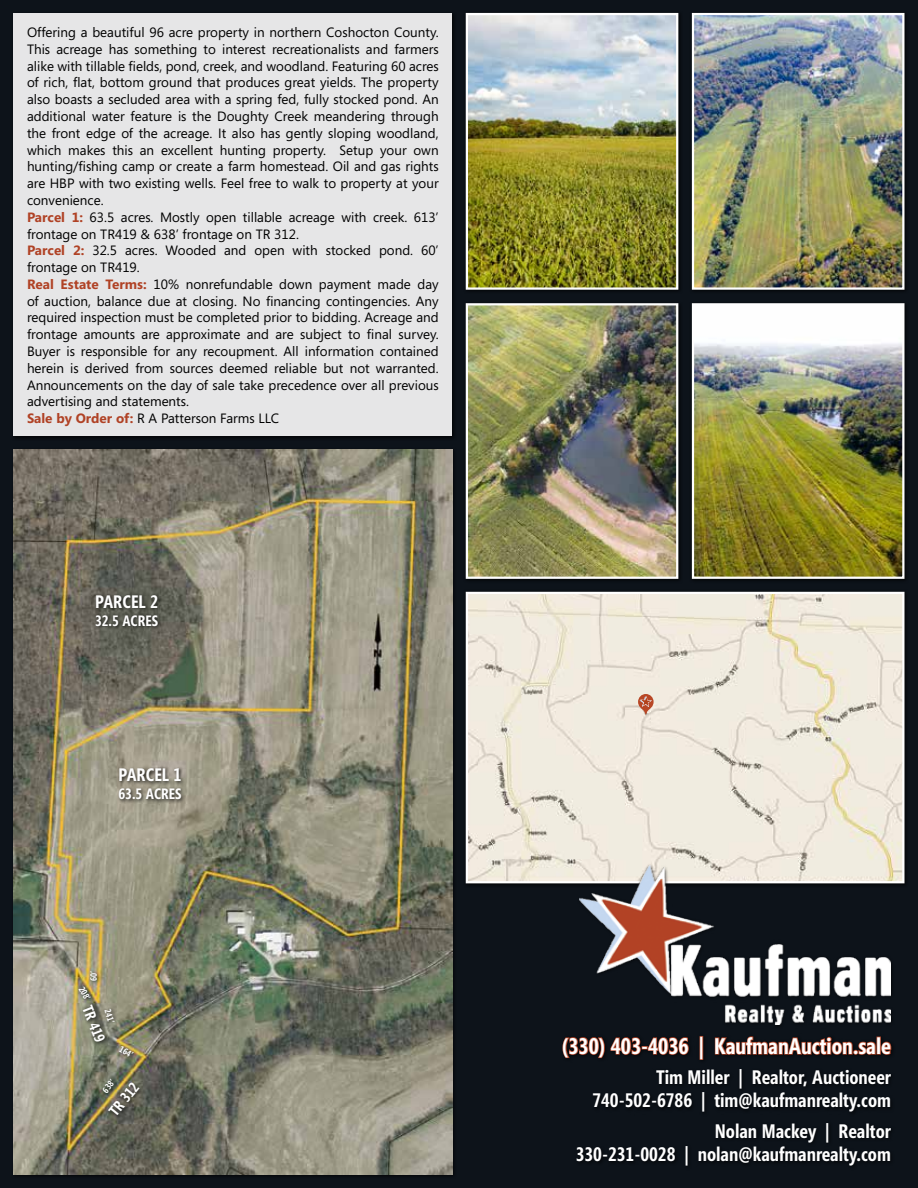
<style>
.page{position:relative;width:918px;height:1188px;background:#0d131a}
.page>*{position:absolute;margin:0;border:0;box-sizing:border-box;transform-origin:0 0}
.t1{font:700 22.5px "Segoe Condensed";color:#fff}
.t2{font:700 19.5px/23.4px "Segoe Condensed";color:#fff;text-align:right}
.t3{font:700 18px "Segoe Condensed";color:#fff}
.t4{font:700 15px "Segoe Condensed";color:#fff}
.t5{font:13.5px/16.8px "Segoe";color:#000}
.t6{font:700 9px "Segoe Condensed";color:#fff}
.s1{font-weight:700;color:#b04225}
</style>
<div class="page">
<div style="left:11px;top:11px;width:446px;height:430px;background:#000;opacity:.75"></div>
<div style="left:14px;top:14px;width:438px;height:422px;background:#e6e6e7"></div>
<div style="left:463px;top:11px;width:220px;height:283px;background:#000;opacity:.75"></div>
<img style="left:469px;top:16px;width:206px;height:271px">
<div style="left:466px;top:13px;width:212px;height:277px;border:2px solid #fff"></div>
<div style="left:690px;top:11px;width:219px;height:283px;background:#000;opacity:.75"></div>
<img style="left:695px;top:16px;width:206px;height:271px">
<div style="left:692px;top:13px;width:212px;height:277px;border:2px solid #fff"></div>
<div style="left:690px;top:301px;width:219px;height:282px;background:#000;opacity:.75"></div>
<img style="left:695px;top:306px;width:206px;height:270px">
<div style="left:692px;top:303px;width:212px;height:276px;border:2px solid #fff"></div>
<div style="left:463px;top:301px;width:220px;height:282px;background:#000;opacity:.75"></div>
<img style="left:469px;top:306px;width:206px;height:270px">
<div style="left:466px;top:303px;width:212px;height:276px;border:2px solid #fff"></div>
<svg style="left:562px;top:1037px;width:128px;height:22px"></svg>
<div style="left:700px;top:1036px;width:3px;height:24px;border:2px solid #b04225"></div>
<svg style="left:714px;top:1036px;width:178px;height:19px"></svg>
<div style="left:11px;top:448px;width:446px;height:731px;background:#000;opacity:.75"></div>
<img style="left:14px;top:450px;width:438px;height:725px">
<div style="left:463px;top:589px;width:446px;height:299px;background:#000;opacity:.75"></div>
<img style="left:469px;top:595px;width:432px;height:285px">
<div style="left:466px;top:592px;width:438px;height:291px;border:2px solid #fff"></div>
<svg style="left:638px;top:694px;width:16px;height:22px"></svg>
<div style="left:577px;top:863px;width:318px;height:166px;background:#000;opacity:.75"></div>
<img style="left:579px;top:866px;width:312px;height:159px">
<div style="left:116px;top:766px;width:70px;height:38px;background:#000;opacity:.75"></div>
<div style="left:94px;top:593px;width:68px;height:37px;background:#000;opacity:.75"></div>
<div style="left:106px;top:1081px;width:38px;height:39px;background:#000;opacity:.75"></div>
<div style="left:100px;top:1077px;width:18px;height:20px;background:#000;opacity:.75"></div>
<div style="left:117px;top:1045px;width:21px;height:16px;background:#000;opacity:.75"></div>
<div style="left:102px;top:1007px;width:17px;height:19px;background:#000;opacity:.75"></div>
<div style="left:88px;top:969px;width:13px;height:16px;background:#000;opacity:.75"></div>
<div style="left:76px;top:984px;width:19px;height:19px;background:#000;opacity:.75"></div>
<div style="left:81px;top:1002px;width:28px;height:44px;background:#000;opacity:.75"></div>
<p class="t5" style="left:27px;top:24px;width:413px">Offering a beautiful 96 acre property in northern Coshocton County.<br>This acreage has something to interest recreationalists and farmers alike with tillable fields, pond, creek, and woodland. Featuring 60 acres of rich, flat, bottom ground that produces great yields. The property also boasts a secluded area with a spring fed, fully stocked pond. An additional water feature is the Doughty Creek meandering through the front edge of the acreage. It also has gently sloping woodland, which makes this an excellent hunting property. Setup your own hunting/fishing camp or create a farm homestead. Oil and gas rights are HBP with two existing wells. Feel free to walk to property at your convenience.<br><span class="s1">Parcel 1:</span> 63.5 acres. Mostly open tillable acreage with creek. 613’ frontage on TR419 &amp; 638’ frontage on TR 312.<br><span class="s1">Parcel 2:</span> 32.5 acres. Wooded and open with stocked pond. 60’ frontage on TR419.<br><span class="s1">Real Estate Terms:</span> 10% nonrefundable down payment made day of auction, balance due at closing. No financing contingencies. Any required inspection must be completed prior to bidding. Acreage and frontage amounts are approximate and are subject to final survey.<br>Buyer is responsible for any recoupment. All information contained herein is derived from sources deemed reliable but not warranted.<br>Announcements on the day of sale take precedence over all previous advertising and statements.<br><span class="s1">Sale by Order of:</span> R A Patterson Farms LLC</p>
<h3 class="t3" style="left:95px;top:590px;width:64px">PARCEL 2</h3>
<p class="t4" style="left:95px;top:611px;width:64px">32.5 ACRES</p>
<h3 class="t3" style="left:119px;top:764px;width:64px">PARCEL 1</h3>
<p class="t4" style="left:119px;top:785px;width:64px">63.5 ACRES</p>
<p class="t6" style="left:88px;top:981px;width:12px;rotate:-90deg">60’</p>
<p class="t6" style="left:86px;top:984px;width:16px;rotate:60deg">208’</p>
<p class="t4" style="left:96px;top:1003px;width:39px;rotate:69deg">TR 419</p>
<p class="t6" style="left:113px;top:1007px;width:16px;rotate:72deg">241’</p>
<p class="t6" style="left:123px;top:1044px;width:16px;rotate:30deg">164’</p>
<p class="t6" style="left:100px;top:1088px;width:16px;rotate:-51deg">638’</p>
<p class="t4" style="left:105px;top:1108px;width:39px;rotate:-51deg">TR 312</p>
<h1 class="t1" style="left:562px;top:1032px;width:331px">(330) 403-4036 | KaufmanAuction.sale</h1>
<h2 class="t2" style="left:592px;top:1066px;width:300px">Tim Miller | Realtor, Auctioneer<br>740-502-6786 | tim@kaufmanrealty.com</h2>
<h2 class="t2" style="left:576px;top:1119px;width:317px">Nolan Mackey | Realtor<br>330-231-0028 | nolan@kaufmanrealty.com</h2>
</div>
